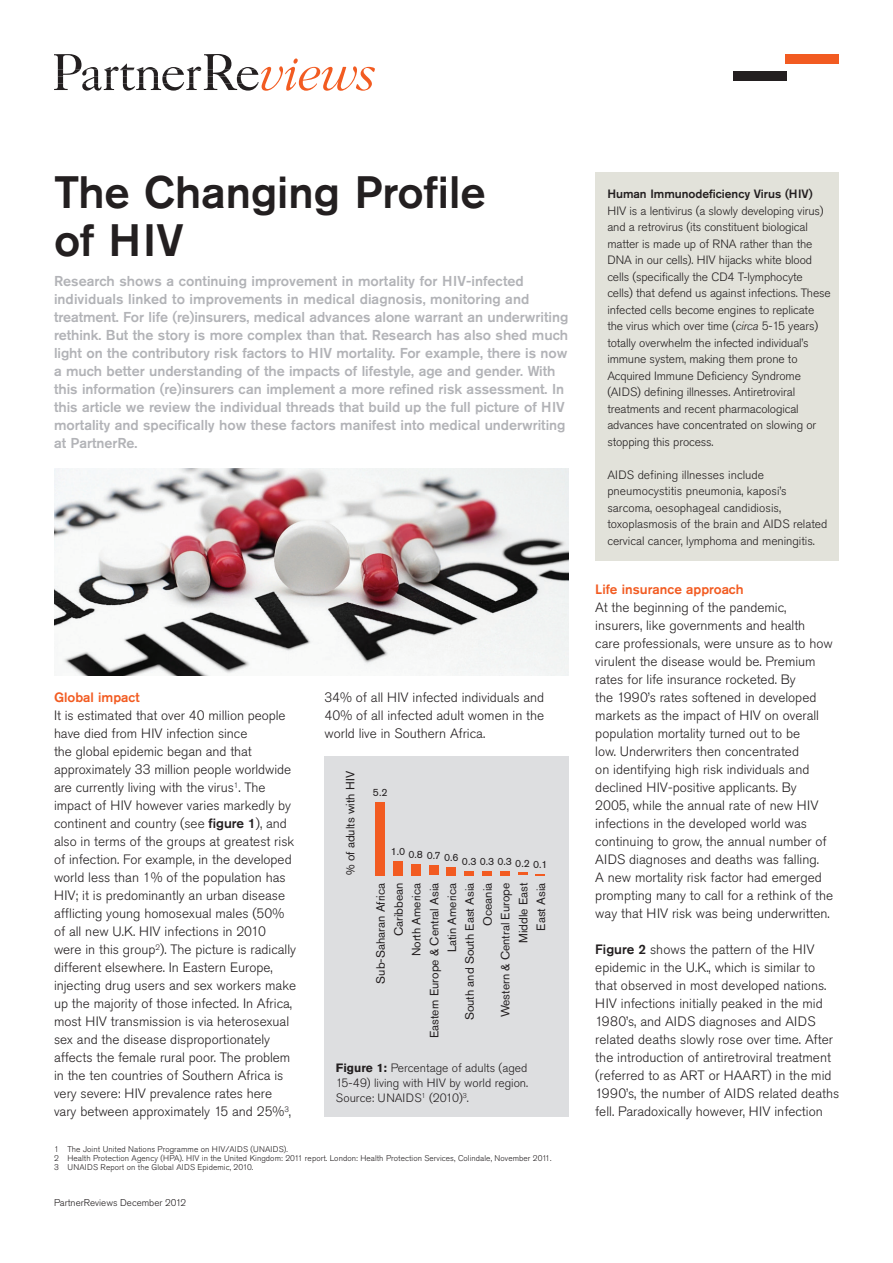
<style>
.page{position:relative;width:893px;height:1263px;background:#fff}
.page>*{position:absolute;margin:0;border:0;box-sizing:border-box;transform-origin:0 0}
.t1{font:500 45px/48px "Akzidenz Grotesk Std";color:#231f20}
.t2{font:500 14.25px/18px "Akzidenz Grotesk Std";letter-spacing:-.005em;color:#b2b3b7}
._1b_Body_Copy_no_ind{font:300 13.5px/18px "Akzidenz Grotesk Std";color:#231f20}
._1b_Body_Copy_no_ind-2{font:500 13.5px "Akzidenz Grotesk Std";color:#f25b21}
._1b_Body_Copy_no_ind-3{font:300 12px/16.5px "Akzidenz Grotesk Std";letter-spacing:-.01em;color:#231f20}
.t3{font:12px/17.9px "Akzidenz Grotesk Std";color:#231f20;text-align:right}
._1b_Body_Copy_no_ind-4{font:500 12px "Akzidenz Grotesk Std";letter-spacing:-.005em;color:#231f20}
.t4{font:10.5px "Akzidenz Grotesk Std";color:#231f20}
.t5{font:300 9.75px "Akzidenz Grotesk Std";color:#231f20}
._1b_Body_Copy_no_ind-5{font:300 8.25px "Akzidenz Grotesk Std";letter-spacing:.01em;color:#231f20}
.s1{font-weight:500}
.s2{font-weight:700}
.s3{font-style:italic}
</style>
<div class="page">
<svg style="left:54px;top:54px;width:321px;height:37px"></svg>
<div style="left:733px;top:71px;width:54px;height:10px;background:#231f20"></div>
<div style="left:786px;top:54px;width:53px;height:9px;background:#f25b21"></div>
<img style="left:54px;top:469px;width:514px;height:207px">
<div style="left:595px;top:172px;width:244px;height:389px;background:#e2e2da"></div>
<div style="left:324px;top:756px;width:244px;height:360px;background:#dddee0"></div>
<div style="left:375px;top:802px;width:10px;height:73px;background:#f25b21"></div>
<div style="left:393px;top:861px;width:10px;height:14px;background:#f25b21"></div>
<div style="left:411px;top:864px;width:10px;height:11px;background:#f25b21"></div>
<div style="left:429px;top:865px;width:9px;height:10px;background:#f25b21"></div>
<div style="left:447px;top:867px;width:9px;height:8px;background:#f25b21"></div>
<hr style="left:464px;top:871px;width:10px;height:4px;background:#f25b21">
<hr style="left:482px;top:871px;width:10px;height:4px;background:#f25b21">
<svg style="left:518px;top:872px;width:9px;height:3px"></svg>
<svg style="left:500px;top:871px;width:9px;height:4px"></svg>
<p class="t1" style="left:54px;top:167px;width:433px">The Changing Profile of HIV</p>
<p class="t2" style="left:54px;top:271px;width:516px">Research shows a continuing improvement in mortality for HIV-infected individuals linked to improvements in medical diagnosis, monitoring and treatment. For life (re)insurers, medical advances alone warrant an underwriting rethink. But the story is more complex than that. Research has also shed much light on the contributory risk factors to HIV mortality. For example, there is now a much better understanding of the impacts of lifestyle, age and gender. With this information (re)insurers can implement a more refined risk assessment. In this article we review the individual threads that build up the full picture of HIV mortality and specifically how these factors manifest into medical underwriting at PartnerRe.</p>
<p class="_1b_Body_Copy_no_ind-2" style="left:54px;top:689px;width:87px">Global impact</p>
<p class="_1b_Body_Copy_no_ind" style="left:54px;top:707px;width:244px">It is estimated that over 40 million people have died from HIV infection since<br>the global epidemic began and that approximately 33 million people worldwide are currently living with the virus<sup>1</sup>. The impact of HIV however varies markedly by continent and country (see <span class="s1">figure 1</span>), and also in terms of the groups at greatest risk of infection. For example, in the developed world less than 1% of the population has HIV; it is predominantly an urban disease afflicting young homosexual males (50% of all new U.K. HIV infections in 2010 were in this group<sup>2</sup>). The picture is radically different elsewhere. In Eastern Europe, injecting drug users and sex workers make up the majority of those infected. In Africa, most HIV transmission is via heterosexual sex and the disease disproportionately affects the female rural poor. The problem in the ten countries of Southern Africa is very severe: HIV prevalence rates here vary between approximately 15 and 25%<sup>3</sup>,</p>
<p class="_1b_Body_Copy_no_ind" style="left:324px;top:689px;width:221px;text-align:justify">34% of all HIV infected individuals and 40% of all infected adult women in the world live in Southern Africa.</p>
<p class="t3" style="left:341px;top:875px;width:106px;rotate:-90deg">% of adults with HIV</p>
<p class="t4" style="left:373px;top:786px;width:16px">5.2</p>
<p class="t4" style="left:391px;top:855px;width:158px">1.0 0.8 0.7 0.6 0.3 0.3 0.3 0.2 0.1</p>
<p class="t3" style="left:372px;top:1038px;width:157px;rotate:-90deg">Sub-Saharan Africa<br>Caribbean<br>North America<br>Eastern Europe &amp; Central Asia<br>Latin America<br>South and South East Asia<br>Oceania<br>Western &amp; Central Europe<br>Middle East<br>East Asia</p>
<p class="_1b_Body_Copy_no_ind-3" style="left:336px;top:1060px;width:194px;line-height:15px;text-align:justify"><span class="s2">Figure 1:</span> Percentage of adults (aged 15-49) living with HIV by world region.<br>Source: UNAIDS<sup>1</sup> (2010)<sup>3</sup>.</p>
<p class="_1b_Body_Copy_no_ind-5" style="left:54px;top:1145px;width:235px">1 The Joint United Nations Programme on HIV/AIDS (UNAIDS).</p>
<p class="_1b_Body_Copy_no_ind-5" style="left:54px;top:1154px;width:499px">2 Health Protection Agency (HPA). HIV in the United Kingdom: 2011 report. London: Health Protection Services, Colindale, November 2011.</p>
<p class="_1b_Body_Copy_no_ind-5" style="left:54px;top:1163px;width:201px">3 UNAIDS Report on the Global AIDS Epidemic, 2010.</p>
<p class="t5" style="left:54px;top:1197px;width:134px">PartnerReviews December 2012</p>
<p class="_1b_Body_Copy_no_ind-4" style="left:607px;top:186px;width:207px">Human Immunodeficiency Virus (HIV)</p>
<p class="_1b_Body_Copy_no_ind-3" style="left:607px;top:202px;width:225px">HIV is a lentivirus (a slowly developing virus) and a retrovirus (its constituent biological matter is made up of RNA rather than the DNA in our cells). HIV hijacks white blood cells (specifically the CD4 T-lymphocyte cells) that defend us against infections. These infected cells become engines to replicate the virus which over time (<span class="s3">circa</span> 5-15 years) totally overwhelm the infected individual’s immune system, making them prone to Acquired Immune Deficiency Syndrome (AIDS) defining illnesses. Antiretroviral treatments and recent pharmacological advances have concentrated on slowing or stopping this process.</p>
<p class="_1b_Body_Copy_no_ind-3" style="left:607px;top:466px;width:221px">AIDS defining illnesses include pneumocystitis pneumonia, kaposi’s sarcoma, oesophageal candidiosis, toxoplasmosis of the brain and AIDS related cervical cancer, lymphoma and meningitis.</p>
<p class="_1b_Body_Copy_no_ind-2" style="left:595px;top:581px;width:150px">Life insurance approach</p>
<p class="_1b_Body_Copy_no_ind" style="left:595px;top:598px;width:239px">At the beginning of the pandemic, insurers, like governments and health care professionals, were unsure as to how virulent the disease would be. Premium rates for life insurance rocketed. By<br>the 1990’s rates softened in developed markets as the impact of HIV on overall population mortality turned out to be<br>low. Underwriters then concentrated<br>on identifying high risk individuals and declined HIV-positive applicants. By 2005, while the annual rate of new HIV infections in the developed world was continuing to grow, the annual number of AIDS diagnoses and deaths was falling.<br>A new mortality risk factor had emerged prompting many to call for a rethink of the way that HIV risk was being underwritten.</p>
<p class="_1b_Body_Copy_no_ind" style="left:595px;top:940px;width:245px"><span class="s1">Figure 2</span> shows the pattern of the HIV epidemic in the U.K., which is similar to that observed in most developed nations.<br>HIV infections initially peaked in the mid 1980’s, and AIDS diagnoses and AIDS related deaths slowly rose over time. After the introduction of antiretroviral treatment (referred to as ART or HAART) in the mid 1990’s, the number of AIDS related deaths fell. Paradoxically however, HIV infection</p>
</div>
